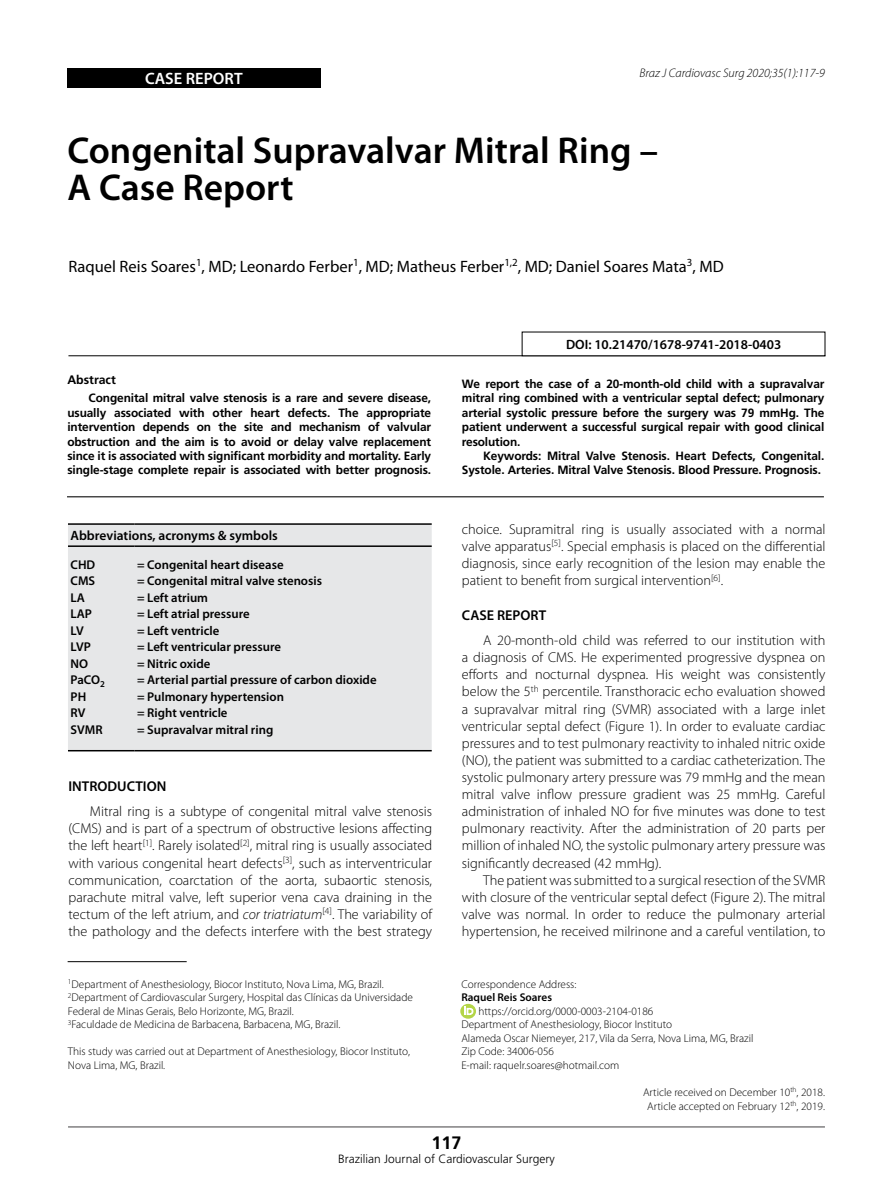
<style>
.page{position:relative;width:893px;height:1191px;background:#fff}
.page>*{position:absolute;margin:0;border:0;box-sizing:border-box;transform-origin:0 0}
.t1{font:600 37.5px/37.5px "Myriad Pro";color:#000}
.t2{font:700 18px "Frutiger";color:#000}
.t3{font:16.5px "Myriad Pro";color:#000}
.t4{font:600 16.5px "Myriad Pro";color:#fff}
.t5{font:300 14.25px/17.1px "Myriad Pro";color:#000;text-align:justify}
.t6{font:600 14.25px "Myriad Pro";color:#000}
.t7{font:600 13.5px "Myriad Pro";color:#000}
.t8{font:600 12.75px/16.5px "Myriad Pro";color:#000}
.t9{font:italic 300 12.45px "Myriad Pro";color:#000}
.t10{font:700 12.3px "Frutiger";color:#000}
.t11{font:700 12px/14.4px "Frutiger";letter-spacing:-.01em;color:#000;text-align:justify}
.t12{font:300 12px "Frutiger";color:#000}
.t13{font:300 11.25px/13.5px "Myriad Pro";color:#000}
.t14{font:600 11.25px "Myriad Pro";color:#000}
.s1{font-style:italic}
</style>
<div class="page">
<hr style="left:68px;top:1126px;width:757px;height:1px;background:#414042">
<div style="left:67px;top:68px;width:254px;height:20px;background:#000"></div>
<hr style="left:67px;top:496px;width:757px;height:1px;background:#000">
<hr style="left:68px;top:355px;width:757px;height:1px;background:#000">
<hr style="left:68px;top:961px;width:119px;height:1px;background:#000">
<svg style="left:460px;top:1003px;width:16px;height:15px"></svg>
<svg style="left:465px;top:1006px;width:8px;height:8px"></svg>
<div style="left:68px;top:525px;width:364px;height:225px;background:#e6e7e8"></div>
<hr style="left:68px;top:523px;width:66px;height:2px;background:#000">
<hr style="left:134px;top:523px;width:298px;height:2px;background:#000">
<hr style="left:68px;top:545px;width:66px;height:2px;background:#000">
<hr style="left:134px;top:545px;width:298px;height:2px;background:#000">
<hr style="left:68px;top:750px;width:66px;height:1px;background:#000">
<hr style="left:134px;top:750px;width:298px;height:1px;background:#000">
<p class="t4" style="left:145px;top:69px;width:99px">CASE REPORT</p>
<p class="t9" style="left:640px;top:67px;width:187px">Braz J Cardiovasc Surg 2020;35(1):117-9</p>
<h1 class="t1" style="left:67px;top:132px;width:592px">Congenital Supravalvar Mitral Ring –<br>A Case Report</h1>
<p class="t3" style="left:69px;top:257px;width:657px">Raquel Reis Soares<sup>1</sup>, MD; Leonardo Ferber<sup>1</sup>, MD; Matheus Ferber<sup>1,2</sup>, MD; Daniel Soares Mata<sup>3</sup>, MD</p>
<p class="t10" style="left:67px;top:372px;width:50px">Abstract</p>
<p class="t11" style="left:67px;top:391px;width:365px;text-indent:21px">Congenital mitral valve stenosis is a rare and severe disease, usually associated with other heart defects. The appropriate intervention depends on the site and mechanism of valvular obstruction and the aim is to avoid or delay valve replacement since it is associated with significant morbidity and mortality. Early single-stage complete repair is associated with better prognosis.</p>
<p class="t7" style="left:71px;top:528px;width:209px">Abbreviations, acronyms &amp; symbols</p>
<p class="t8" style="left:71px;top:556px;width:36px">CHD<br>CMS<br>LA<br>LAP<br>LV<br>LVP<br>NO<br>PaCO<sub>2<br></sub>PH<br>RV<br>SVMR</p>
<p class="t8" style="left:137px;top:556px;width:241px">= Congenital heart disease<br>= Congenital mitral valve stenosis<br>= Left atrium<br>= Left atrial pressure<br>= Left ventricle<br>= Left ventricular pressure<br>= Nitric oxide<br>= Arterial partial pressure of carbon dioxide = Pulmonary hypertension<br>= Right ventricle<br>= Supravalvar mitral ring</p>
<p class="t6" style="left:69px;top:778px;width:99px">INTRODUCTION</p>
<p class="t5" style="left:69px;top:803px;width:365px;text-indent:21px">Mitral ring is a subtype of congenital mitral valve stenosis (CMS) and is part of a spectrum of obstructive lesions affecting the left heart<sup>[1]</sup>. Rarely isolated<sup>[2]</sup>, mitral ring is usually associated with various congenital heart defects<sup>[3]</sup>, such as interventricular communication, coarctation of the aorta, subaortic stenosis, parachute mitral valve, left superior vena cava draining in the tectum of the left atrium, and <span class="s1">cor triatriatum</span><sup>[4]</sup>. The variability of the pathology and the defects interfere with the best strategy</p>
<p class="t13" style="left:68px;top:977px;width:346px"><sup>1</sup>Department of Anesthesiology, Biocor Instituto, Nova Lima, MG, Brazil.<br><sup>2</sup>Department of Cardiovascular Surgery, Hospital das Clínicas da Universidade Federal de Minas Gerais, Belo Horizonte, MG, Brazil.<br><sup>3</sup>Faculdade de Medicina de Barbacena, Barbacena, MG, Brazil.</p>
<p class="t13" style="left:68px;top:1045px;width:344px">This study was carried out at Department of Anesthesiology, Biocor Instituto,<br>Nova Lima, MG, Brazil.</p>
<p class="t7" style="left:566px;top:336px;width:217px">DOI: 10.21470/1678-9741-2018-0403</p>
<p class="t11" style="left:462px;top:376px;width:364px">We report the case of a 20-month-old child with a supravalvar mitral ring combined with a ventricular septal defect; pulmonary arterial systolic pressure before the surgery was 79 mmHg. The patient underwent a successful surgical repair with good clinical resolution.</p>
<p class="t11" style="left:462px;top:448px;width:364px;text-align:right">Keywords: Mitral Valve Stenosis. Heart Defects, Congenital.<br>Systole. Arteries. Mitral Valve Stenosis. Blood Pressure. Prognosis.</p>
<p class="t5" style="left:462px;top:521px;width:365px">choice. Supramitral ring is usually associated with a normal valve apparatus<sup>[5]</sup>. Special emphasis is placed on the differential diagnosis, since early recognition of the lesion may enable the patient to benefit from surgical intervention<sup>[6]</sup>.</p>
<p class="t6" style="left:462px;top:607px;width:86px">CASE REPORT</p>
<p class="t5" style="left:462px;top:632px;width:365px;text-indent:21px">A 20-month-old child was referred to our institution with a diagnosis of CMS. He experimented progressive dyspnea on efforts and nocturnal dyspnea. His weight was consistently below the 5<sup>th</sup> percentile. Transthoracic echo evaluation showed a supravalvar mitral ring (SVMR) associated with a large inlet ventricular septal defect (Figure 1). In order to evaluate cardiac pressures and to test pulmonary reactivity to inhaled nitric oxide (NO), the patient was submitted to a cardiac catheterization. The systolic pulmonary artery pressure was 79 mmHg and the mean mitral valve inflow pressure gradient was 25 mmHg. Careful administration of inhaled NO for five minutes was done to test pulmonary reactivity. After the administration of 20 parts per million of inhaled NO, the systolic pulmonary artery pressure was significantly decreased (42 mmHg).</p>
<p class="t5" style="left:462px;top:871px;width:365px;text-indent:21px">The patient was submitted to a surgical resection of the SVMR with closure of the ventricular septal defect (Figure 2). The mitral valve was normal. In order to reduce the pulmonary arterial hypertension, he received milrinone and a careful ventilation, to</p>
<p class="t13" style="left:461px;top:977px;width:117px">Correspondence Address:</p>
<p class="t14" style="left:461px;top:991px;width:92px">Raquel Reis Soares</p>
<p class="t13" style="left:461px;top:1004px;width:294px;text-indent:17px">https://orcid.org/0000-0003-2104-0186<br>Department of Anesthesiology, Biocor Instituto<br>Alameda Oscar Niemeyer, 217, Vila da Serra, Nova Lima, MG, Brazil Zip Code: 34006-056<br>E-mail: raquelr.soares@hotmail.com</p>
<p class="t13" style="left:643px;top:1085px;width:183px;text-align:center">Article received on December 10<sup>th</sup>, 2018.<br>Article accepted on February 12<sup>th</sup>, 2019.</p>
<p class="t2" style="left:431px;top:1132px;width:32px">117</p>
<p class="t12" style="left:338px;top:1152px;width:218px">Brazilian Journal of Cardiovascular Surgery</p>
</div>
